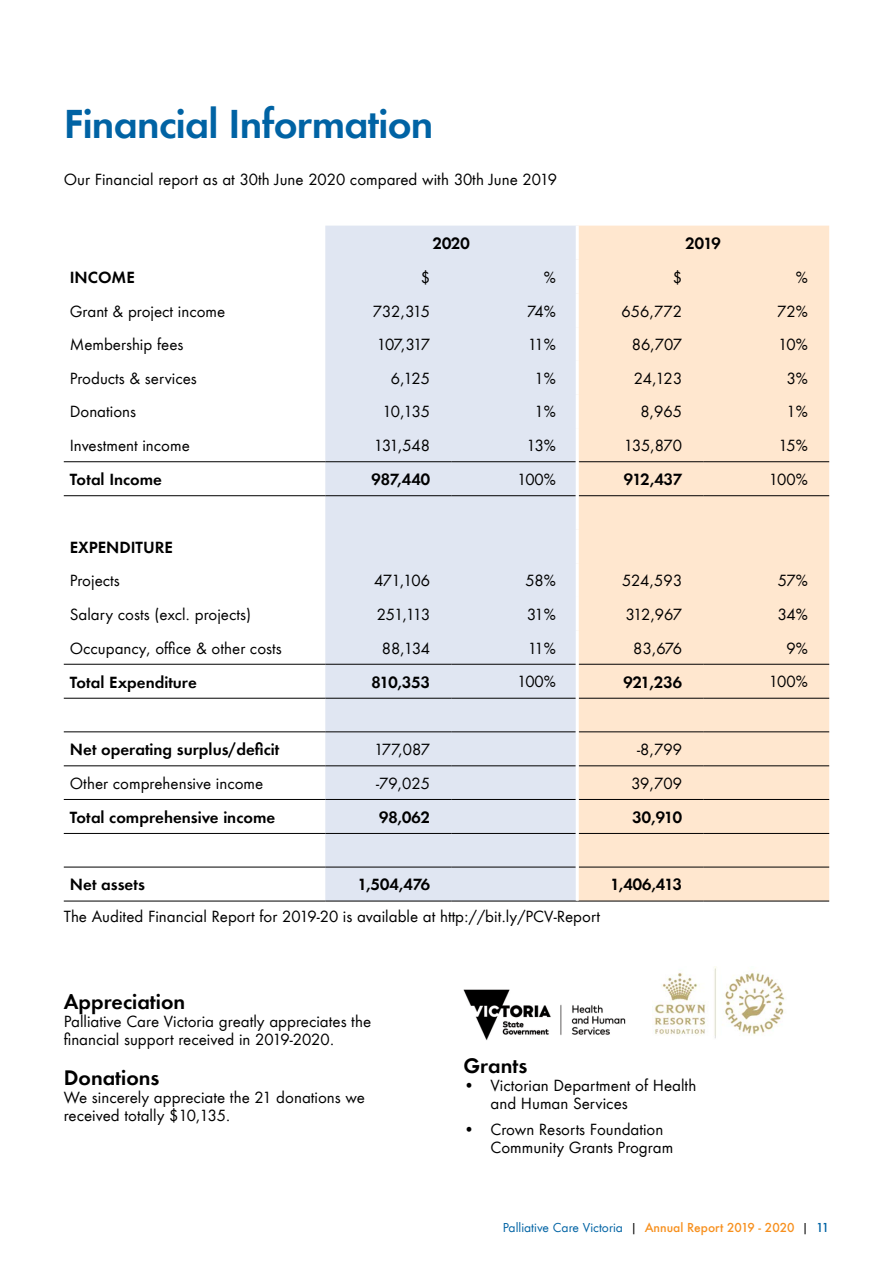
<style>
.page{position:relative;width:893px;height:1263px;background:#fff}
.page>*{position:absolute;margin:0;border:0;box-sizing:border-box;transform-origin:0 0}
.t1{font:37.5px "Futura ND Demibold";letter-spacing:-.02em;color:#0063a4}
.t2{font:19.5px "Futura ND Demibold";color:#000}
.t3{font:15px/18px "Futura ND Book";color:#000}
.t4{font:15px "Futura ND Demibold";color:#000}
.t5{font:12px "Futura ND Book";color:#0063a4}
.s1{color:#000}
.s2{font-family:"Futura";font-weight:500;color:#f7901e}
.s3{font-family:"Futura";font-weight:500}
</style>
<div class="page">
<div style="left:325px;top:226px;width:251px;height:675px;background:#e0e6f2"></div>
<div style="left:579px;top:226px;width:250px;height:675px;background:#ffe7cf"></div>
<hr style="left:64px;top:461px;width:261px;height:1px;background:#000">
<hr style="left:325px;top:461px;width:126px;height:1px;background:#000">
<hr style="left:451px;top:461px;width:125px;height:1px;background:#000">
<hr style="left:579px;top:461px;width:124px;height:1px;background:#000">
<hr style="left:703px;top:461px;width:126px;height:1px;background:#000">
<hr style="left:64px;top:495px;width:261px;height:1px;background:#000">
<hr style="left:325px;top:495px;width:126px;height:1px;background:#000">
<hr style="left:451px;top:495px;width:125px;height:1px;background:#000">
<hr style="left:579px;top:495px;width:124px;height:1px;background:#000">
<hr style="left:703px;top:495px;width:126px;height:1px;background:#000">
<hr style="left:64px;top:664px;width:261px;height:1px;background:#000">
<hr style="left:325px;top:664px;width:126px;height:1px;background:#000">
<hr style="left:451px;top:664px;width:125px;height:1px;background:#000">
<hr style="left:579px;top:664px;width:124px;height:1px;background:#000">
<hr style="left:703px;top:664px;width:126px;height:1px;background:#000">
<hr style="left:64px;top:698px;width:261px;height:1px;background:#000">
<hr style="left:325px;top:698px;width:126px;height:1px;background:#000">
<hr style="left:451px;top:698px;width:125px;height:1px;background:#000">
<hr style="left:579px;top:698px;width:124px;height:1px;background:#000">
<hr style="left:703px;top:698px;width:126px;height:1px;background:#000">
<hr style="left:64px;top:833px;width:261px;height:1px;background:#000">
<hr style="left:325px;top:833px;width:126px;height:1px;background:#000">
<hr style="left:451px;top:833px;width:125px;height:1px;background:#000">
<hr style="left:579px;top:833px;width:124px;height:1px;background:#000">
<hr style="left:703px;top:833px;width:126px;height:1px;background:#000">
<hr style="left:64px;top:867px;width:261px;height:1px;background:#000">
<hr style="left:325px;top:867px;width:126px;height:1px;background:#000">
<hr style="left:451px;top:867px;width:125px;height:1px;background:#000">
<hr style="left:579px;top:867px;width:124px;height:1px;background:#000">
<hr style="left:703px;top:867px;width:126px;height:1px;background:#000">
<hr style="left:64px;top:901px;width:261px;height:1px;background:#000">
<hr style="left:325px;top:901px;width:126px;height:1px;background:#000">
<hr style="left:451px;top:901px;width:126px;height:1px;background:#000">
<hr style="left:577px;top:901px;width:126px;height:1px;background:#000">
<hr style="left:703px;top:901px;width:126px;height:1px;background:#000">
<hr style="left:64px;top:799px;width:261px;height:1px;background:#000">
<hr style="left:325px;top:799px;width:126px;height:1px;background:#000">
<hr style="left:451px;top:799px;width:125px;height:1px;background:#000">
<hr style="left:579px;top:799px;width:124px;height:1px;background:#000">
<hr style="left:703px;top:799px;width:126px;height:1px;background:#000">
<hr style="left:64px;top:731px;width:261px;height:1px;background:#000">
<hr style="left:325px;top:731px;width:126px;height:1px;background:#000">
<hr style="left:64px;top:765px;width:261px;height:1px;background:#000">
<hr style="left:325px;top:765px;width:126px;height:1px;background:#000">
<hr style="left:451px;top:731px;width:125px;height:1px;background:#000">
<hr style="left:451px;top:765px;width:125px;height:1px;background:#000">
<hr style="left:579px;top:731px;width:124px;height:1px;background:#000">
<hr style="left:703px;top:731px;width:126px;height:1px;background:#000">
<hr style="left:579px;top:765px;width:124px;height:1px;background:#000">
<hr style="left:703px;top:765px;width:126px;height:1px;background:#000">
<img style="left:463px;top:989px;width:163px;height:51px">
<img style="left:654px;top:967px;width:131px;height:72px">
<h1 class="t1" style="left:64px;top:99px;width:371px">Financial Information</h1>
<p class="t3" style="left:64px;top:170px;width:495px">Our Financial report as at 30th June 2020 compared with 30th June 2019</p>
<p class="t4" style="left:433px;top:233px;width:39px">2020</p>
<p class="t4" style="left:686px;top:233px;width:37px">2019</p>
<p class="t4" style="left:70px;top:267px;width:67px">INCOME</p>
<p class="t3" style="left:421px;top:268px;width:11px">$</p>
<p class="t3" style="left:544px;top:268px;width:14px">%</p>
<p class="t3" style="left:673px;top:268px;width:11px">$</p>
<p class="t3" style="left:796px;top:268px;width:14px">%</p>
<p class="t3" style="left:70px;top:302px;width:157px">Grant &amp; project income</p>
<p class="t3" style="left:373px;top:302px;width:59px">732,315</p>
<p class="t3" style="left:527px;top:302px;width:30px">74%</p>
<p class="t3" style="left:622px;top:302px;width:62px">656,772</p>
<p class="t3" style="left:777px;top:302px;width:32px">72%</p>
<p class="t3" style="left:70px;top:336px;width:115px">Membership fees</p>
<p class="t3" style="left:377px;top:336px;width:55px">107,317</p>
<p class="t3" style="left:528px;top:336px;width:30px">11%</p>
<p class="t3" style="left:632px;top:336px;width:52px">86,707</p>
<p class="t3" style="left:778px;top:336px;width:31px">10%</p>
<p class="t3" style="left:70px;top:369px;width:129px">Products &amp; services</p>
<p class="t3" style="left:391px;top:369px;width:41px">6,125</p>
<p class="t3" style="left:535px;top:369px;width:23px">1%</p>
<p class="t3" style="left:634px;top:369px;width:50px">24,123</p>
<p class="t3" style="left:786px;top:369px;width:23px">3%</p>
<p class="t3" style="left:70px;top:403px;width:68px">Donations</p>
<p class="t3" style="left:382px;top:403px;width:49px">10,135</p>
<p class="t3" style="left:535px;top:403px;width:23px">1%</p>
<p class="t3" style="left:640px;top:403px;width:43px">8,965</p>
<p class="t3" style="left:787px;top:403px;width:23px">1%</p>
<p class="t3" style="left:70px;top:437px;width:122px">Investment income</p>
<p class="t3" style="left:374px;top:437px;width:58px">131,548</p>
<p class="t3" style="left:527px;top:437px;width:31px">13%</p>
<p class="t3" style="left:624px;top:437px;width:60px">135,870</p>
<p class="t3" style="left:779px;top:437px;width:31px">15%</p>
<p class="t4" style="left:70px;top:469px;width:94px">Total Income</p>
<p class="t4" style="left:371px;top:469px;width:60px">987,440</p>
<p class="t3" style="left:517px;top:470px;width:40px">100%</p>
<p class="t4" style="left:624px;top:469px;width:60px">912,437</p>
<p class="t3" style="left:769px;top:470px;width:40px">100%</p>
<p class="t4" style="left:70px;top:537px;width:105px">EXPENDITURE</p>
<p class="t3" style="left:70px;top:572px;width:52px">Projects</p>
<p class="t3" style="left:374px;top:572px;width:57px">471,106</p>
<p class="t3" style="left:525px;top:572px;width:32px">58%</p>
<p class="t3" style="left:622px;top:572px;width:61px">524,593</p>
<p class="t3" style="left:778px;top:572px;width:32px">57%</p>
<p class="t3" style="left:70px;top:605px;width:183px">Salary costs (excl. projects)</p>
<p class="t3" style="left:377px;top:605px;width:55px">251,113</p>
<p class="t3" style="left:527px;top:605px;width:31px">31%</p>
<p class="t3" style="left:625px;top:605px;width:58px">312,967</p>
<p class="t3" style="left:777px;top:605px;width:32px">34%</p>
<p class="t3" style="left:70px;top:639px;width:214px">Occupancy, office &amp; other costs</p>
<p class="t3" style="left:382px;top:639px;width:50px">88,134</p>
<p class="t3" style="left:528px;top:639px;width:30px">11%</p>
<p class="t3" style="left:633px;top:639px;width:50px">83,676</p>
<p class="t3" style="left:786px;top:639px;width:23px">9%</p>
<p class="t4" style="left:70px;top:672px;width:129px">Total Expenditure</p>
<p class="t4" style="left:371px;top:672px;width:60px">810,353</p>
<p class="t3" style="left:517px;top:673px;width:40px">100%</p>
<p class="t4" style="left:623px;top:672px;width:60px">921,236</p>
<p class="t3" style="left:769px;top:673px;width:40px">100%</p>
<p class="t4" style="left:70px;top:739px;width:211px">Net operating surplus/deficit</p>
<p class="t3" style="left:374px;top:740px;width:58px">177,087</p>
<p class="t3" style="left:637px;top:740px;width:46px">-8,799</p>
<p class="t3" style="left:70px;top:774px;width:195px">Other comprehensive income</p>
<p class="t3" style="left:376px;top:774px;width:55px">-79,025</p>
<p class="t3" style="left:631px;top:774px;width:52px">39,709</p>
<p class="t4" style="left:70px;top:807px;width:207px">Total comprehensive income</p>
<p class="t4" style="left:379px;top:807px;width:52px">98,062</p>
<p class="t4" style="left:633px;top:807px;width:51px">30,910</p>
<p class="t4" style="left:70px;top:875px;width:77px">Net assets</p>
<p class="t4" style="left:358px;top:875px;width:74px">1,504,476</p>
<p class="t4" style="left:610px;top:875px;width:73px">1,406,413</p>
<p class="t3" style="left:64px;top:907px;width:538px">The Audited Financial Report for 2019-20 is available at http://bit.ly/PCV-Report</p>
<h2 class="t2" style="left:64px;top:989px;width:123px">Appreciation</h2>
<p class="t3" style="left:64px;top:1012px;width:309px">Palliative Care Victoria greatly appreciates the financial support received in 2019-2020.</p>
<h2 class="t2" style="left:64px;top:1065px;width:97px">Donations</h2>
<p class="t3" style="left:64px;top:1089px;width:303px">We sincerely appreciate the 21 donations we received totally $10,135.</p>
<h2 class="t2" style="left:463px;top:1052px;width:65px">Grants</h2>
<p class="t3" style="left:490px;top:1076px;width:207px;text-indent:-27px">• Victorian Department of Health and Human Services</p>
<p class="t3" style="left:490px;top:1120px;width:184px;text-indent:-27px">• Crown Resorts Foundation<br>Community Grants Program</p>
<p class="t5" style="left:503px;top:1219px;width:328px">Palliative Care Victoria <span class="s1">|</span> <span class="s2">Annual Report 2019 - 2020</span> <span class="s1">|</span> <span class="s3">11</span></p>
</div>
